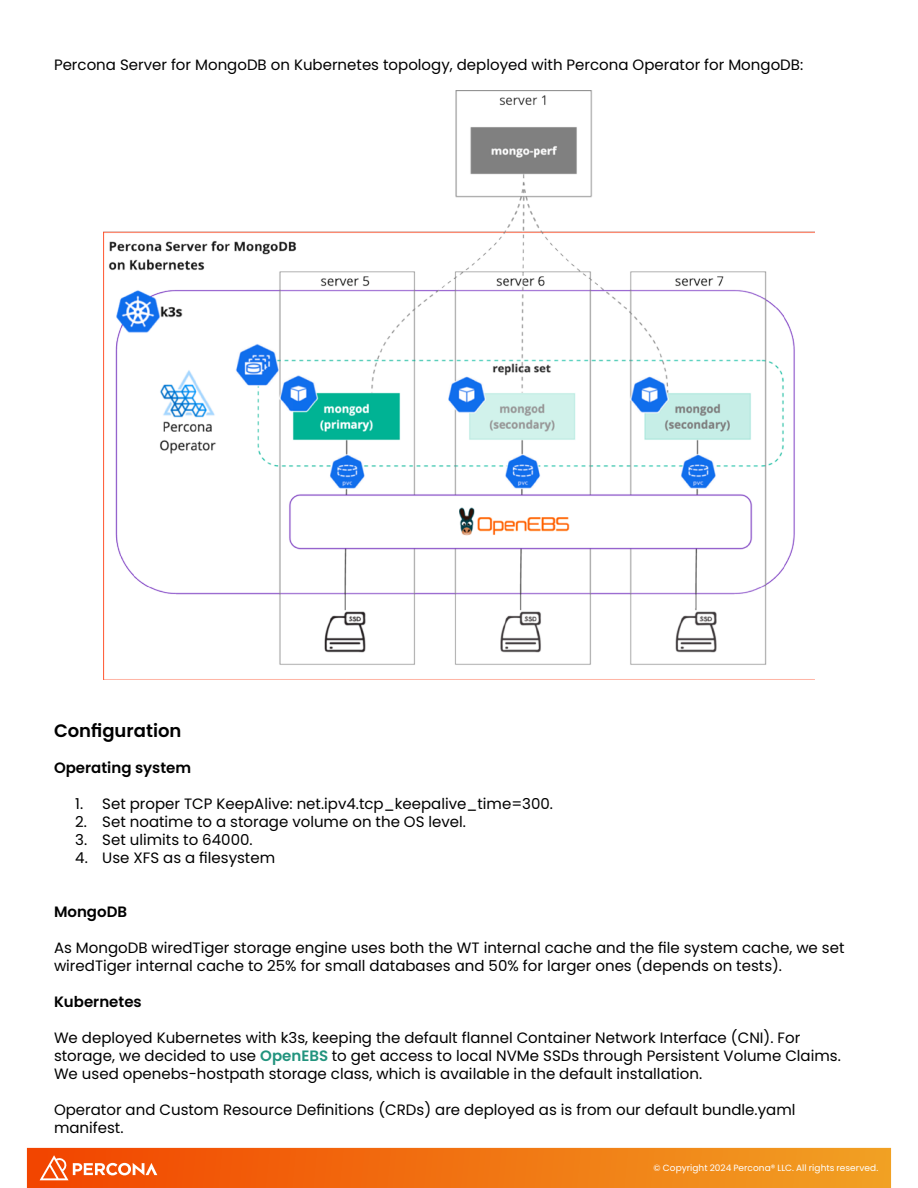
<style>
.page{position:relative;width:918px;height:1188px;background:#fff}
.page>*{position:absolute;margin:0;border:0;box-sizing:border-box;transform-origin:0 0}
.t1{font:600 18px "Poppins";color:#000}
.t2{font:15px/18px "Poppins";color:#000}
.t3{font:600 15px "Poppins";color:#000}
.t4{font:9px "Poppins";letter-spacing:.005em;color:#fff}
.s1{font-weight:600;color:#22947e}
</style>
<div class="page">
<svg style="left:27px;top:1148px;width:864px;height:40px;background:#f17515"></svg>
<img style="left:103px;top:91px;width:712px;height:588px">
<p class="t2" style="left:54px;top:56px;width:751px">Percona Server for MongoDB on Kubernetes topology, deployed with Percona Operator for MongoDB:</p>
<p class="t1" style="left:54px;top:720px;width:129px">Configuration</p>
<p class="t3" style="left:54px;top:759px;width:139px">Operating system</p>
<p class="t2" style="left:75px;top:795px;width:479px">1. Set proper TCP KeepAlive: net.ipv4.tcp_keepalive_time=300.</p>
<p class="t2" style="left:75px;top:813px;width:392px">2. Set noatime to a storage volume on the OS level.</p>
<p class="t2" style="left:75px;top:831px;width:179px">3. Set ulimits to 64000.</p>
<p class="t2" style="left:75px;top:849px;width:201px">4. Use XFS as a filesystem</p>
<p class="t3" style="left:54px;top:903px;width:75px">MongoDB</p>
<p class="t2" style="left:54px;top:939px;width:792px">As MongoDB wiredTiger storage engine uses both the WT internal cache and the file system cache, we set wiredTiger internal cache to 25% for small databases and 50% for larger ones (depends on tests).</p>
<p class="t3" style="left:54px;top:993px;width:89px">Kubernetes</p>
<p class="t2" style="left:54px;top:1029px;width:788px">We deployed Kubernetes with k3s, keeping the default flannel Container Network Interface (CNI). For storage, we decided to use <span class="s1">OpenEBS</span> to get access to local NVMe SSDs through Persistent Volume Claims.<br>We used openebs-hostpath storage class, which is available in the default installation.</p>
<p class="t2" style="left:54px;top:1101px;width:743px">Operator and Custom Resource Definitions (CRDs) are deployed as is from our default bundle.yaml manifest.</p>
<p class="t4" style="left:654px;top:1162px;width:226px">© Copyright 2024 Percona® LLC. All rights reserved.</p>
</div>
